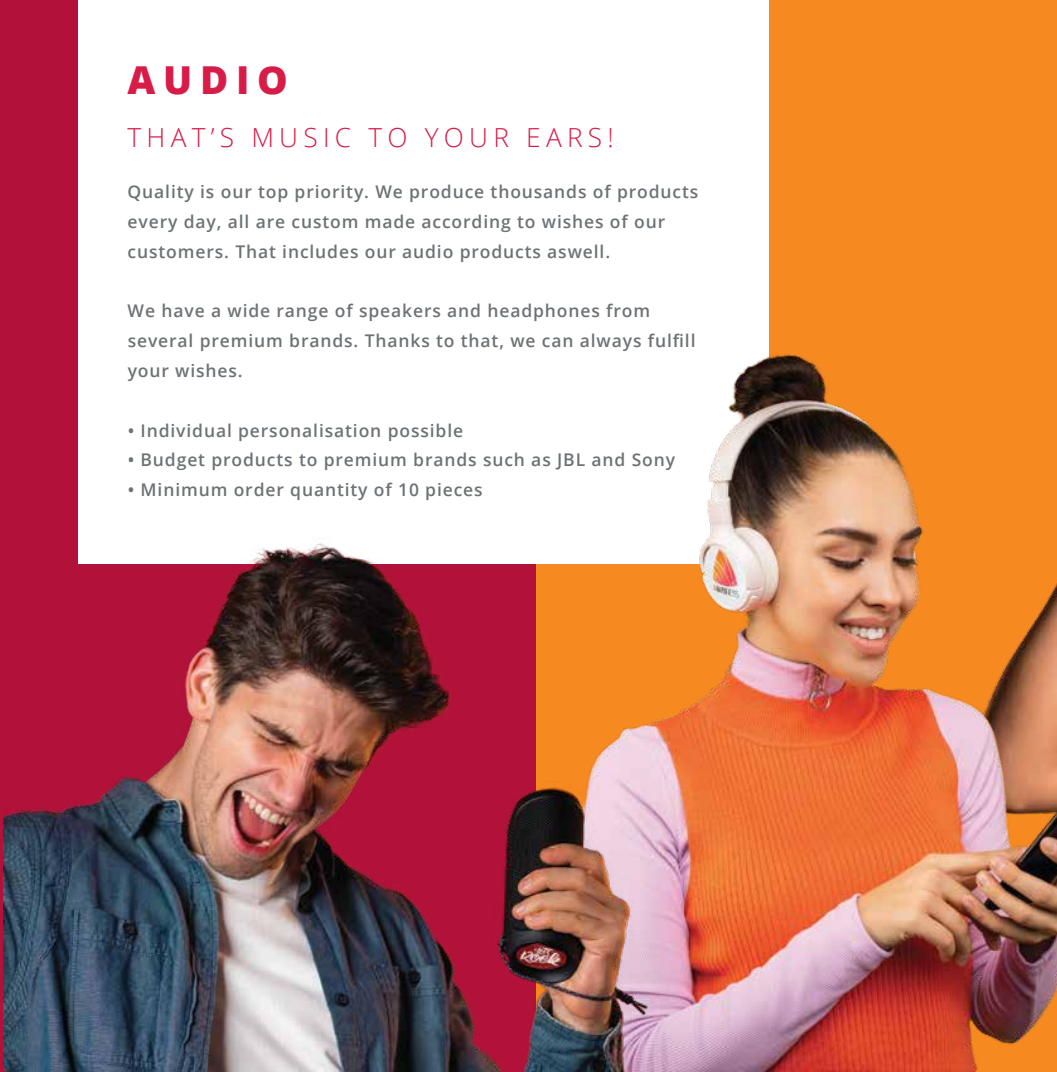
<style>
.page{position:relative;width:1057px;height:1072px;background:#fff}
.page>*{position:absolute;margin:0;border:0;box-sizing:border-box;transform-origin:0 0}
.t1{font:800 38.5px "Open Sans";letter-spacing:.2em;color:#d81c48}
.t2{font:300 26.25px "Open Sans";letter-spacing:.2em;color:#d81c48}
.t3{font:600 17.5px/29.8px "Open Sans";letter-spacing:.05em;color:#6e7276}
</style>
<div class="page">
<div style="left:536px;top:0;width:521px;height:1071px;background:#f6891f"></div>
<div style="left:0;top:0;width:536px;height:1071px;background:#b2123a"></div>
<div style="left:78px;top:0;width:690px;height:563px;background:#fff"></div>
<img style="left:709px;top:265px;width:348px;height:806px">
<img style="left:4px;top:489px;width:769px;height:582px">
<h1 class="t1" style="left:128px;top:51px;width:162px">AUDIO</h1>
<h2 class="t2" style="left:128px;top:119px;width:487px">THAT’S MUSIC TO YOUR EARS!</h2>
<p class="t3" style="left:128px;top:177px;width:572px">Quality is our top priority. We produce thousands of products every day, all are custom made according to wishes of our customers. That includes our audio products aswell.</p>
<p class="t3" style="left:128px;top:296px;width:569px">We have a wide range of speakers and headphones from several premium brands. Thanks to that, we can always fulfill your wishes.</p>
<p class="t3" style="left:128px;top:415px;width:337px">• Individual personalisation possible</p>
<p class="t3" style="left:128px;top:444px;width:549px">• Budget products to premium brands such as JBL and Sony</p>
<p class="t3" style="left:128px;top:474px;width:356px">• Minimum order quantity of 10 pieces</p>
</div>
